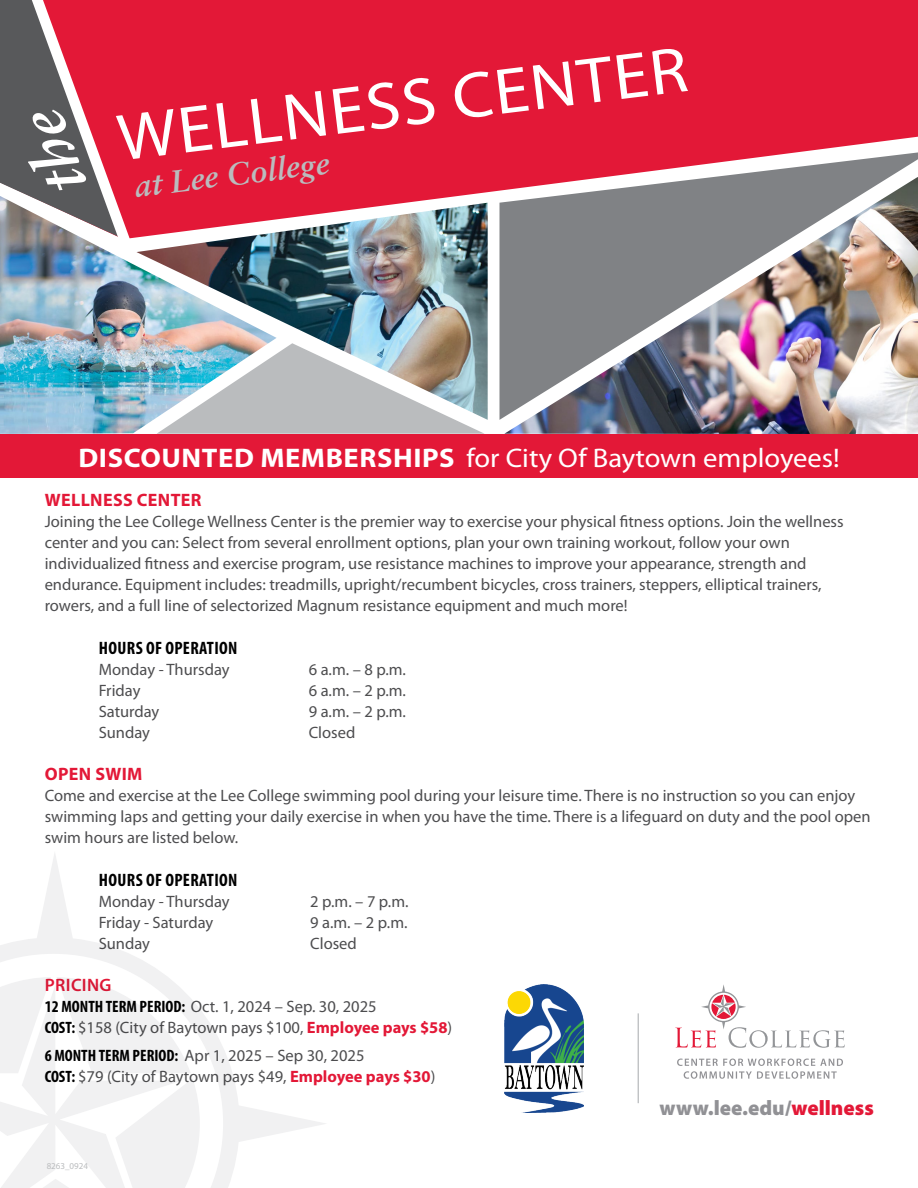
<style>
.page{position:relative;width:918px;height:1188px;background:#fff}
.page>*{position:absolute;margin:0;border:0;box-sizing:border-box;transform-origin:0 0}
.t1{font:66.45px "Myriad Pro";color:#fff;scale:1.06 1}
.t2{font:italic 700 31.65px "Sabon LT Pro";color:#babcbe}
.t3{font:27px "Myriad Pro";color:#fff;scale:1.06 1}
.t4{font:900 21px "Myriad Pro";color:#919195}
.t5{font:700 condensed 18px "Myriad Pro";letter-spacing:.02em;color:#000}
.t6{font:700 18px "Myriad Pro";letter-spacing:.02em;color:#e31837}
.t7{font:600 18px "Myriad Pro";letter-spacing:.02em;color:#e31837}
.t8{font:16.5px/21px "Myriad Pro";color:#4d4d4f}
.t9{font:9px "Myriad Pro";color:#babcbe}
.s1{font-size:65.1px}
.s2{font-weight:700}
.s3{font-weight:700;font-stretch:condensed;color:#000}
.s4{font-weight:700;color:#e31837}
.s5{color:#e31837}
</style>
<div class="page">
<svg style="left:0;top:854px;width:325px;height:334px"></svg>
<div style="left:140px;top:0;width:778px;height:239px;background:#e31837"></div>
<img style="left:0;top:196px;width:277px;height:238px">
<img style="left:136px;top:203px;width:352px;height:217px">
<img style="left:157px;top:343px;width:328px;height:91px">
<svg style="left:500px;top:152px;width:418px;height:268px"></svg>
<img style="left:504px;top:177px;width:414px;height:257px">
<div style="left:0;top:434px;width:918px;height:43px;background:#e31837"></div>
<svg style="left:675px;top:985px;width:170px;height:63px"></svg>
<svg style="left:677px;top:1059px;width:166px;height:20px"></svg>
<hr style="left:638px;top:1013px;width:1px;height:90px;background:#babcbe">
<img style="left:504px;top:984px;width:80px;height:129px">
<svg style="left:0;top:0;width:140px;height:258px;background:#a45d6a"></svg>
<h1 class="t1" style="left:113px;top:102px;width:543px;rotate:-7deg">WELLNESS <span class="s1">CENTER</span></h1>
<h2 class="t2" style="left:132px;top:166px;width:198px;rotate:-7deg">at Lee College</h2>
<h3 class="t3" style="left:78px;top:443px;width:720px"><span class="s2">DISCOUNTED MEMBERSHIPS</span> for City Of Baytown employees!</h3>
<p class="t6" style="left:45px;top:490px;width:158px">WELLNESS CENTER</p>
<p class="t8" style="left:45px;top:511px;width:800px">Joining the Lee College Wellness Center is the premier way to exercise your physical fitness options. Join the wellness center and you can: Select from several enrollment options, plan your own training workout, follow your own individualized fitness and exercise program, use resistance machines to improve your appearance, strength and endurance. Equipment includes: treadmills, upright/recumbent bicycles, cross trainers, steppers, elliptical trainers, rowers, and a full line of selectorized Magnum resistance equipment and much more!</p>
<p class="t5" style="left:99px;top:638px;width:140px">HOURS OF OPERATION</p>
<p class="t8" style="left:99px;top:659px;width:133px">Monday - Thursday</p>
<p class="t8" style="left:309px;top:659px;width:99px">6 a.m. – 8 p.m.</p>
<p class="t8" style="left:99px;top:680px;width:43px">Friday</p>
<p class="t8" style="left:309px;top:680px;width:99px">6 a.m. – 2 p.m.</p>
<p class="t8" style="left:99px;top:701px;width:62px">Saturday</p>
<p class="t8" style="left:309px;top:701px;width:99px">9 a.m. – 2 p.m.</p>
<p class="t8" style="left:99px;top:722px;width:53px">Sunday</p>
<p class="t8" style="left:309px;top:722px;width:48px">Closed</p>
<p class="t6" style="left:45px;top:764px;width:99px">OPEN SWIM</p>
<p class="t8" style="left:45px;top:785px;width:827px">Come and exercise at the Lee College swimming pool during your leisure time. There is no instruction so you can enjoy swimming laps and getting your daily exercise in when you have the time. There is a lifeguard on duty and the pool open swim hours are listed below.</p>
<p class="t5" style="left:99px;top:870px;width:140px">HOURS OF OPERATION</p>
<p class="t8" style="left:99px;top:891px;width:133px">Monday - Thursday</p>
<p class="t8" style="left:310px;top:891px;width:100px">2 p.m. – 7 p.m.</p>
<p class="t8" style="left:99px;top:912px;width:116px">Friday - Saturday</p>
<p class="t8" style="left:310px;top:912px;width:99px">9 a.m. – 2 p.m.</p>
<p class="t8" style="left:99px;top:933px;width:53px">Sunday</p>
<p class="t8" style="left:310px;top:933px;width:48px">Closed</p>
<p class="t7" style="left:45px;top:975px;width:68px">PRICING</p>
<p class="t8" style="left:45px;top:997px;width:409px"><span class="s3">12 MONTH TERM PERIOD:</span> Oct. 1, 2024 – Sep. 30, 2025<br><span class="s3">COST:</span> $158 (City of Baytown pays $100, <span class="s4">Employee pays $58</span>)</p>
<p class="t8" style="left:45px;top:1045px;width:392px"><span class="s3">6 MONTH TERM PERIOD:</span> Apr 1, 2025 – Sep 30, 2025<br><span class="s3">COST:</span> $79 (City of Baytown pays $49, <span class="s4">Employee pays $30</span>)</p>
<p class="t9" style="left:47px;top:1161px;width:43px">8263_0924</p>
<p class="t4" style="left:660px;top:1096px;width:216px">www.lee.edu/<span class="s5">wellness</span></p>
</div>
